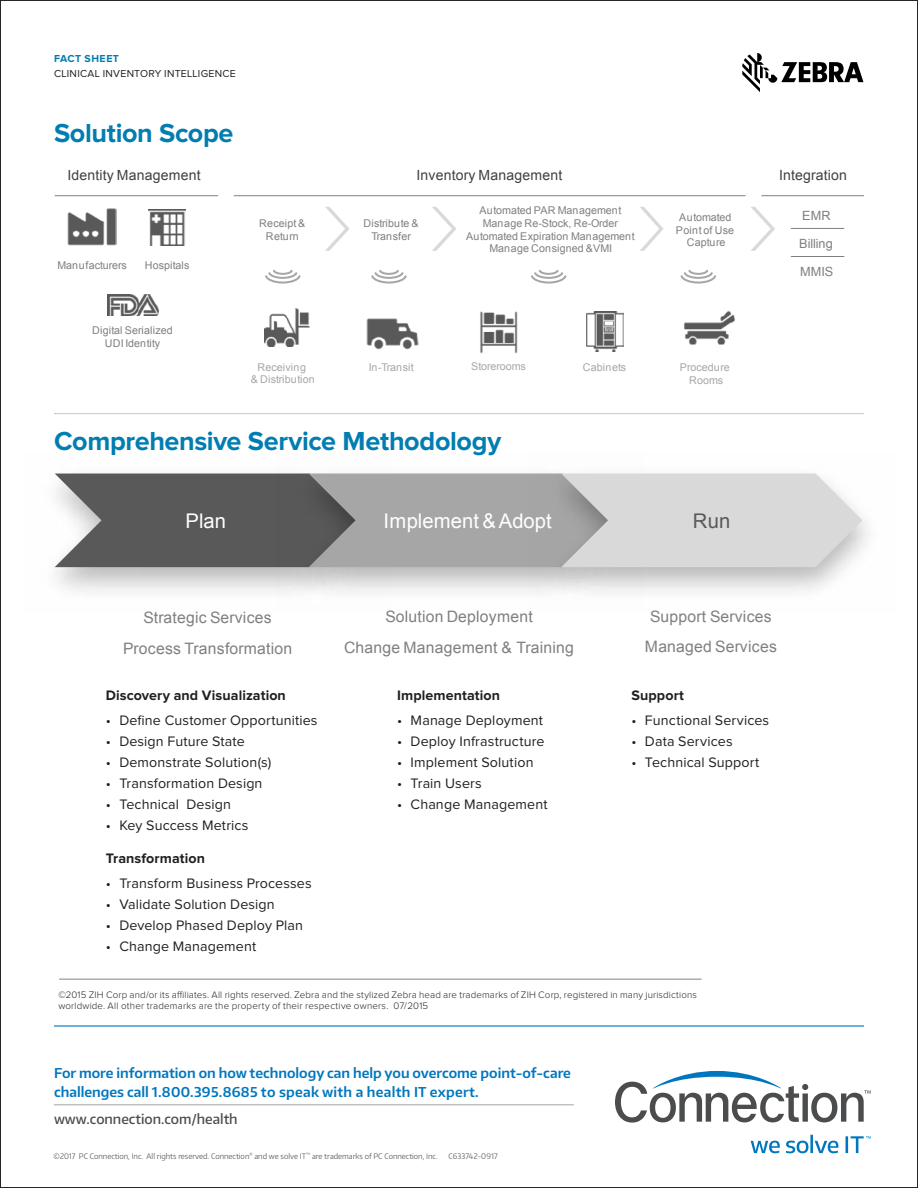
<style>
.page{position:relative;width:918px;height:1188px;background:#fff}
.page>*{position:absolute;margin:0;border:0;box-sizing:border-box;transform-origin:0 0}
.t1{font:700 27px "Proxima Nova";letter-spacing:-.015em;color:#007db1}
.t2{font:20.25px "Arial";color:#fff}
.t3{font:20.25px "Arial";color:#595959}
.t4{font:15.75px/30.8px "Arial";letter-spacing:.015em;color:#7f7f7f;text-align:center}
.t5{font:14.25px "Proxima Nova";letter-spacing:.01em;color:#231f20}
.t6{font:700 14.25px "Proxima Nova";letter-spacing:.005em;color:#231f20}
.t7{font:13.95px "Arial";letter-spacing:.015em;color:#404040}
.t8{font:600 13.5px/19.5px "Encode Sans Normal";color:#0076be}
.t9{font:500 13.5px "Encode Sans Normal";color:#4b4c4d}
.t10{font:12.75px/27.8px "Arial";letter-spacing:.01em;color:#7f7f7f}
.t11{font:10.65px/12.8px "Arial";letter-spacing:.005em;color:#7f7f7f;text-align:center}
.t12{font:10.65px/12.8px "Arial";letter-spacing:.005em;color:#a6a6a6;text-align:center}
.t13{font:10.5px/14.2px "Proxima Nova";letter-spacing:.025em;color:#231f20}
.t14{font:300 9.75px/10.5px "Proxima Nova";letter-spacing:.015em;color:#231f20}
.Copyright{font:300 7.65px "Encode Sans Normal";letter-spacing:.015em;color:#4b4c4d}
.Copyright-2{font:300 7.5px "Encode Sans Normal";color:#4b4c4d}
.s1{font-weight:700;color:#007db1}
.s2{font-size:7.5px}
</style>
<div class="page">
<svg style="left:742px;top:53px;width:122px;height:39px"></svg>
<hr style="left:59px;top:979px;width:643px;height:1px;background:#7e868d">
<svg style="left:371px;top:270px;width:36px;height:14px"></svg>
<img style="left:684px;top:311px;width:51px;height:34px">
<img style="left:480px;top:311px;width:38px;height:42px">
<img style="left:586px;top:312px;width:38px;height:40px">
<img style="left:366px;top:318px;width:52px;height:32px">
<img style="left:264px;top:308px;width:46px;height:39px">
<hr style="left:55px;top:195px;width:163px;height:1px;background:#7f7f7f">
<hr style="left:234px;top:195px;width:512px;height:1px;background:#7f7f7f">
<hr style="left:761px;top:195px;width:103px;height:1px;background:#7f7f7f">
<svg style="left:265px;top:270px;width:36px;height:14px"></svg>
<svg style="left:531px;top:270px;width:36px;height:14px"></svg>
<svg style="left:680px;top:270px;width:36px;height:14px"></svg>
<svg style="left:325px;top:207px;width:25px;height:44px"></svg>
<svg style="left:432px;top:207px;width:24px;height:44px"></svg>
<svg style="left:640px;top:207px;width:24px;height:44px"></svg>
<img style="left:68px;top:208px;width:48px;height:38px">
<img style="left:149px;top:209px;width:37px;height:36px">
<img style="left:107px;top:295px;width:52px;height:21px">
<hr style="left:791px;top:228px;width:53px;height:1px;background:#7f7f7f">
<hr style="left:791px;top:256px;width:53px;height:1px;background:#7f7f7f">
<svg style="left:751px;top:207px;width:24px;height:44px"></svg>
<img style="left:339px;top:567px;width:190px;height:11px">
<svg style="left:55px;top:474px;width:807px;height:93px;background:#a1a1a1"></svg>
<hr style="left:54px;top:413px;width:810px;height:1px;background:#343d47">
<hr style="left:54px;top:1025px;width:810px;height:2px;background:#0076be">
<svg style="left:751px;top:1135px;width:120px;height:18px"></svg>
<svg style="left:615px;top:1071px;width:256px;height:52px"></svg>
<hr style="left:54px;top:1105px;width:520px;height:1px;background:#a3a4a8">
<p class="t13" style="left:54px;top:52px;width:183px"><span class="s1">FACT SHEET<br></span>CLINICAL INVENTORY INTELLIGENCE</p>
<p class="t1" style="left:54px;top:118px;width:181px">Solution Scope</p>
<p class="t7" style="left:67px;top:166px;width:135px">Identity Management</p>
<p class="t7" style="left:416px;top:166px;width:148px">Inventory Management</p>
<p class="t11" style="left:57px;top:259px;width:71px">Manufacturers</p>
<p class="t11" style="left:145px;top:259px;width:46px">Hospitals</p>
<p class="t11" style="left:92px;top:324px;width:82px">Digital Serialized<br>UDI Identity</p>
<p class="t11" style="left:259px;top:217px;width:47px">Receipt &amp;<br>Return</p>
<p class="t11" style="left:363px;top:217px;width:57px">Distribute &amp;<br>Transfer</p>
<p class="t12" style="left:251px;top:361px;width:66px">Receiving<br>&amp; Distribution</p>
<p class="t12" style="left:369px;top:361px;width:47px">In-Transit</p>
<p class="t11" style="left:466px;top:204px;width:170px">Automated PAR Management<br>Manage Re-Stock, Re-Order<br>Automated Expiration Management<br>Manage Consigned &amp;VMI</p>
<p class="t11" style="left:676px;top:211px;width:60px">Automated<br>Point of Use<br>Capture</p>
<p class="t12" style="left:471px;top:360px;width:56px">Storerooms</p>
<p class="t12" style="left:583px;top:361px;width:45px">Cabinets</p>
<p class="t12" style="left:680px;top:361px;width:52px">Procedure<br>Rooms</p>
<p class="t1" style="left:54px;top:426px;width:449px">Comprehensive Service Methodology</p>
<p class="t2" style="left:186px;top:507px;width:42px">Plan</p>
<p class="t2" style="left:384px;top:507px;width:170px">Implement &amp; Adopt</p>
<p class="t3" style="left:693px;top:507px;width:39px">Run</p>
<p class="t7" style="left:779px;top:166px;width:69px">Integration</p>
<p class="t10" style="left:799px;top:202px;width:36px">EMR<br>Billing<br>MMIS</p>
<p class="t4" style="left:123px;top:603px;width:171px">Strategic Services<br>Process Transformation</p>
<p class="t4" style="left:645px;top:601px;width:134px">Support Services<br>Managed Services</p>
<p class="t4" style="left:344px;top:601px;width:231px">Solution Deployment<br>Change Management &amp; Training</p>
<p class="t6" style="left:106px;top:687px;width:182px">Discovery and Visualization</p>
<p class="t5" style="left:106px;top:712px;width:213px">• Define Customer Opportunities</p>
<p class="t5" style="left:106px;top:733px;width:140px">• Design Future State</p>
<p class="t5" style="left:106px;top:754px;width:167px">• Demonstrate Solution(s)</p>
<p class="t5" style="left:106px;top:775px;width:158px">• Transformation Design</p>
<p class="t5" style="left:106px;top:796px;width:127px">• Technical Design</p>
<p class="t5" style="left:106px;top:817px;width:144px">• Key Success Metrics</p>
<p class="t6" style="left:106px;top:850px;width:101px">Transformation</p>
<p class="t5" style="left:106px;top:875px;width:207px">• Transform Business Processes</p>
<p class="t5" style="left:106px;top:896px;width:170px">• Validate Solution Design</p>
<p class="t5" style="left:106px;top:917px;width:199px">• Develop Phased Deploy Plan</p>
<p class="t5" style="left:106px;top:938px;width:152px">• Change Management</p>
<p class="t6" style="left:397px;top:687px;width:105px">Implementation</p>
<p class="t5" style="left:397px;top:712px;width:147px">• Manage Deployment</p>
<p class="t5" style="left:397px;top:733px;width:149px">• Deploy Infrastructure</p>
<p class="t5" style="left:397px;top:754px;width:138px">• Implement Solution</p>
<p class="t5" style="left:397px;top:775px;width:86px">• Train Users</p>
<p class="t5" style="left:397px;top:796px;width:152px">• Change Management</p>
<p class="t6" style="left:631px;top:687px;width:54px">Support</p>
<p class="t5" style="left:631px;top:712px;width:139px">• Functional Services</p>
<p class="t5" style="left:631px;top:733px;width:103px">• Data Services</p>
<p class="t5" style="left:631px;top:754px;width:129px">• Technical Support</p>
<p class="t14" style="left:58px;top:990px;width:640px">©2015 ZIH Corp and/or its affiliates. All rights reserved. Zebra and the stylized Zebra head are trademarks of ZIH Corp, registered in many jurisdictions worldwide. All other trademarks are the property of their respective owners. 07/2015</p>
<p class="t8" style="left:54px;top:1062px;width:519px">For more information on how technology can help you overcome point-of-care challenges call 1.800.395.8685 to speak with a health IT expert.</p>
<p class="t9" style="left:54px;top:1110px;width:185px">www.connection.com/health</p>
<p class="Copyright-2" style="left:54px;top:1151px;width:386px">©2017 PC Connection, Inc. All rights reserved. Connection<sup>®</sup> and we solve IT<sup>™</sup> are trademarks of PC Connection, Inc.</p>
<p class="Copyright" style="left:449px;top:1151px;width:51px"><span class="s2">C</span>633742-09<span class="s2">17</span></p>
</div>
